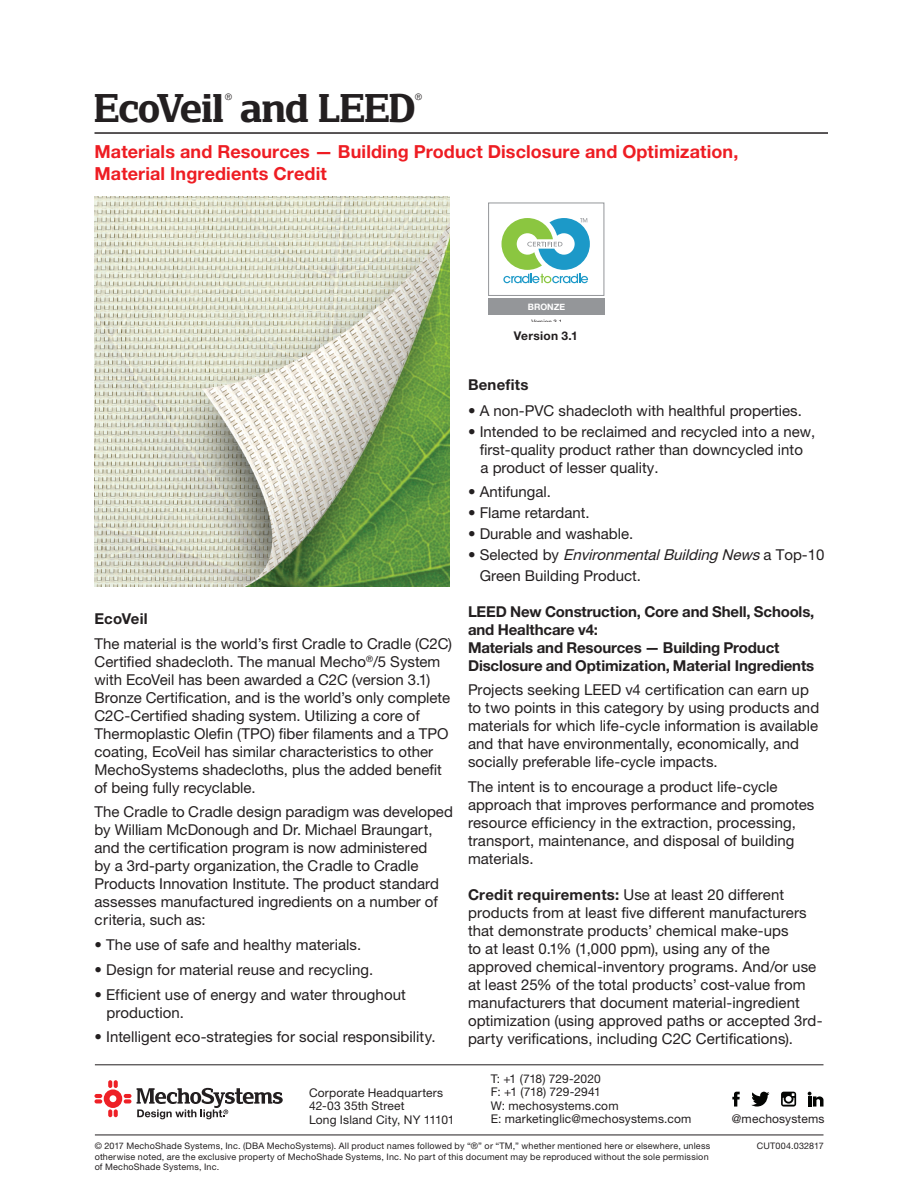
<style>
.page{position:relative;width:918px;height:1188px;background:#fff}
.page>*{position:absolute;margin:0;border:0;box-sizing:border-box;transform-origin:0 0}
.t1{font:42px "Mecho Shade Egyptian";color:#231f20}
.t2{font:700 18px "Helvetica Neue LT Std";letter-spacing:.005em;color:#ee1d23}
.Body{font:15px/18px "Helvetica Neue LT Std";color:#231f20}
.Body-2{font:700 15px/18px "Helvetica Neue LT Std";letter-spacing:-.01em;color:#231f20}
.Body-3{font:700 15px "Helvetica Neue LT Std";letter-spacing:.01em;color:#231f20}
.t3{font:12px "Helvetica Neue LT Std";letter-spacing:.015em;color:#231f20}
.t4{font:12px "Helvetica Neue LT Std";letter-spacing:-.005em;color:#231f20}
.t5{font:700 12px "Helvetica Neue LT Std";letter-spacing:.02em;color:#231f20}
.t6{font:9px/10.5px "Helvetica Neue LT Std";letter-spacing:.02em;color:#231f20}
.t7{font:700 8.85px "Helvetica Neue";color:#fff}
.t8{font:6.3px "Helvetica Neue";color:#231f20}
.s1{font-style:italic}
.s2{font-weight:700}
</style>
<div class="page">
<hr style="left:94px;top:132px;width:734px;height:2px;background:#231f20">
<img style="left:94px;top:197px;width:356px;height:389px">
<hr style="left:95px;top:1065px;width:729px;height:1px;background:#231f20">
<hr style="left:95px;top:1135px;width:729px;height:1px;background:#231f20">
<svg style="left:94px;top:1080px;width:37px;height:37px"></svg>
<svg style="left:137px;top:1088px;width:146px;height:31px"></svg>
<svg style="left:732px;top:1092px;width:8px;height:15px"></svg>
<svg style="left:781px;top:1092px;width:15px;height:15px"></svg>
<svg style="left:783px;top:1098px;width:11px;height:7px"></svg>
<svg style="left:784px;top:1094px;width:10px;height:10px"></svg>
<svg style="left:786px;top:1093px;width:8px;height:9px"></svg>
<svg style="left:808px;top:1092px;width:16px;height:15px"></svg>
<svg style="left:751px;top:1092px;width:19px;height:15px"></svg>
<div style="left:488px;top:203px;width:116px;height:93px;border:1px solid #949699"></div>
<div style="left:488px;top:299px;width:117px;height:16px;background:#949699"></div>
<svg style="left:502px;top:218px;width:88px;height:65px"></svg>
<h1 class="t1" style="left:94px;top:83px;width:330px">EcoVeil® and LEED®</h1>
<p class="t2" style="left:94px;top:141px;width:645px">Materials and Resources — Building Product Disclosure and Optimization,</p>
<p class="t2" style="left:94px;top:162px;width:234px">Material Ingredients Credit</p>
<p class="t7" style="left:528px;top:301px;width:39px">BRONZE</p>
<p class="t8" style="left:531px;top:318px;width:32px">Version 3.1</p>
<p class="t5" style="left:514px;top:328px;width:66px">Version 3.1</p>
<p class="Body-3" style="left:94px;top:609px;width:55px">EcoVeil</p>
<p class="Body" style="left:94px;top:634px;width:359px">The material is the world’s first Cradle to Cradle (C2C)<br>Certified shadecloth. The manual Mecho<sup>®</sup>/5 System with EcoVeil has been awarded a C2C (version 3.1)<br>Bronze Certification, and is the world’s only complete C2C-Certified shading system. Utilizing a core of Thermoplastic Olefin (TPO) fiber filaments and a TPO coating, EcoVeil has similar characteristics to other MechoSystems shadecloths, plus the added benefit of being fully recyclable.</p>
<p class="Body" style="left:94px;top:803px;width:360px">The Cradle to Cradle design paradigm was developed by William McDonough and Dr. Michael Braungart, and the certification program is now administered<br>by a 3rd-party organization, the Cradle to Cradle Products Innovation Institute. The product standard assesses manufactured ingredients on a number of criteria, such as:</p>
<p class="Body" style="left:94px;top:936px;width:268px">• The use of safe and healthy materials.</p>
<p class="Body" style="left:94px;top:960px;width:280px">• Design for material reuse and recycling.</p>
<p class="Body" style="left:106px;top:985px;width:301px;text-indent:-12px">• Efficient use of energy and water throughout production.</p>
<p class="Body" style="left:94px;top:1028px;width:343px">• Intelligent eco-strategies for social responsibility.</p>
<p class="t3" style="left:309px;top:1085px;width:136px">Corporate Headquarters</p>
<p class="t3" style="left:309px;top:1099px;width:97px">42-03 35th Street</p>
<p class="t3" style="left:309px;top:1112px;width:147px">Long Island City, NY 11101</p>
<p class="Body-2" style="left:468px;top:375px;width:62px">Benefits</p>
<p class="Body" style="left:468px;top:402px;width:335px">• A non-PVC shadecloth with healthful properties.</p>
<p class="Body" style="left:468px;top:423px;width:349px;text-align:center">• Intended to be reclaimed and recycled into a new, first-quality product rather than downcycled into</p>
<p class="Body" style="left:481px;top:459px;width:180px">a product of lesser quality.</p>
<p class="Body" style="left:468px;top:483px;width:85px">• Antifungal.</p>
<p class="Body" style="left:468px;top:504px;width:123px">• Flame retardant.</p>
<p class="Body" style="left:468px;top:525px;width:167px">• Durable and washable.</p>
<p class="Body" style="left:480px;top:544px;width:346px;line-height:21px;text-indent:-12px">• S e l e c t e d b y <span class="s1">EnvironmentalBuilding News</span>a T o p - 1 0<br>Green Building Product.</p>
<p class="Body-2" style="left:468px;top:603px;width:348px">LEED New Construction, Core and Shell, Schools, and Healthcare v4:</p>
<p class="Body-2" style="left:468px;top:639px;width:348px">Materials and Resources — Building Product<br>Disclosure and Optimization, Material Ingredients</p>
<p class="Body" style="left:468px;top:680px;width:353px">Projects seeking LEED v4 certification can earn up to two points in this category by using products and materials for which life-cycle information is available and that have environmentally, economically, and socially preferable life-cycle impacts.</p>
<p class="Body" style="left:468px;top:777px;width:348px">The intent is to encourage a product life-cycle approach that improves performance and promotes resource efficiency in the extraction, processing, transport, maintenance, and disposal of building materials.</p>
<p class="Body" style="left:468px;top:885px;width:356px"><span class="s2">Credit requirements:</span> Use at least 20 different products from at least five different manufacturers that demonstrate products’ chemical make-ups<br>to at least 0.1% (1,000 ppm), using any of the approved chemical-inventory programs. And/or use at least 25% of the total products’ cost-value from manufacturers that document material-ingredient optimization (using approved paths or accepted 3rd&shy;party verifications, including C2C Certifications).</p>
<p class="t3" style="left:491px;top:1071px;width:111px">T: +1 (718) 729-2020</p>
<p class="t4" style="left:491px;top:1085px;width:111px">F: +1 (718) 729-2941</p>
<p class="t3" style="left:491px;top:1098px;width:129px">W: mechosystems.com</p>
<p class="t3" style="left:491px;top:1112px;width:202px">E: marketinglic@mechosystems.com</p>
<p class="t3" style="left:732px;top:1112px;width:94px">@mechosystems</p>
<p class="t6" style="left:95px;top:1141px;width:617px">© 2017 MechoShade Systems, Inc. (DBA MechoSystems). All product names followed by “®” or “TM,” whether mentioned here or elsewhere, unless</p>
<p class="t6" style="left:757px;top:1141px;width:68px">CUT004.032817</p>
<p class="t6" style="left:95px;top:1151px;width:616px">otherwise noted, are the exclusive property of MechoShade Systems, Inc. No part of this document may be reproduced without the sole permission of MechoShade Systems, Inc.</p>
</div>
